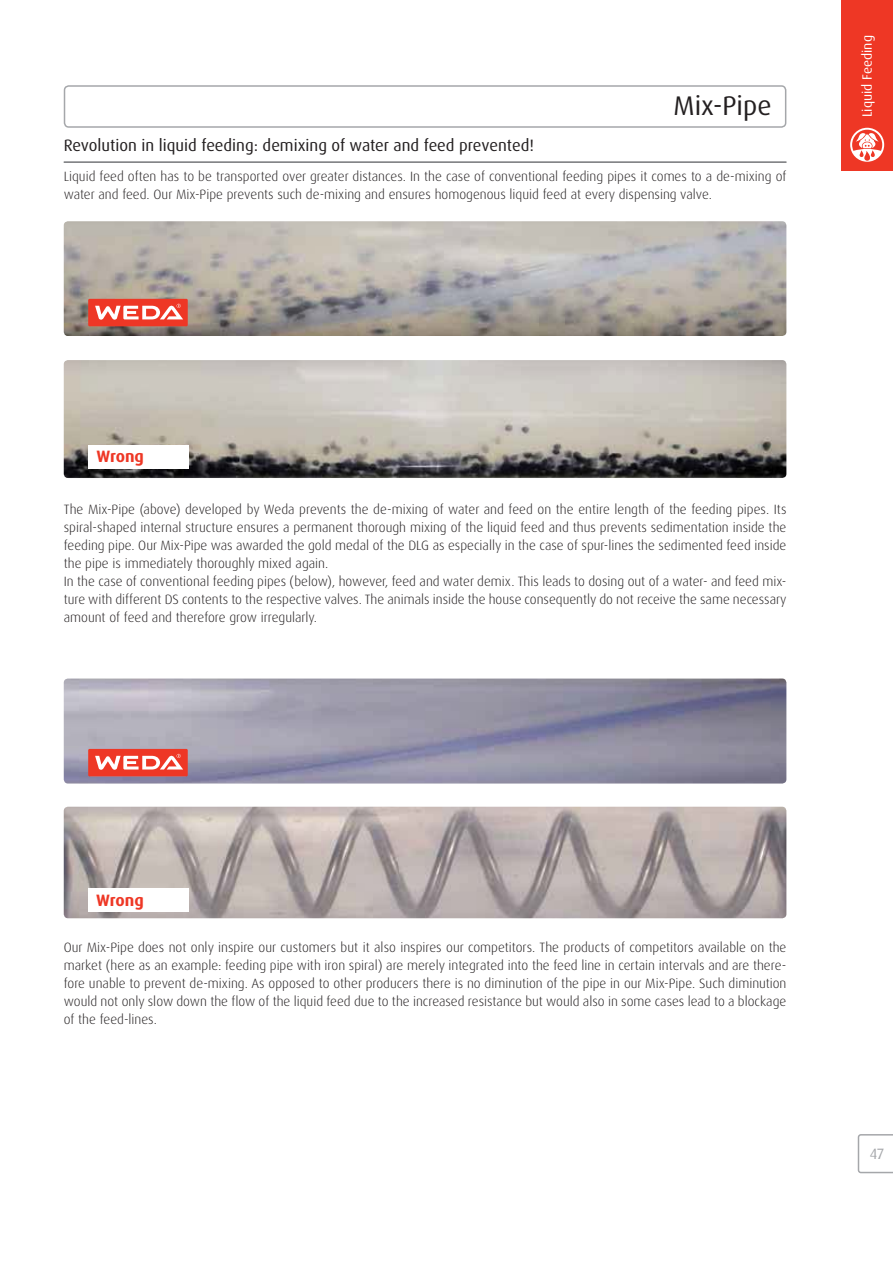
<style>
.page{position:relative;width:893px;height:1263px;background:#fff}
.page>*{position:absolute;margin:0;border:0;box-sizing:border-box;transform-origin:0 0}
.t1{font:27px "Dax OT";color:#231f20}
.t2{font:16.5px "Dax OT";color:#231f20}
.t3{font:700 16.5px "Dax OT";letter-spacing:-.005em;color:#ee3725}
.t4{font:15px "Dax OT";color:#a5a7aa}
.t5{font:300 13.5px/18px "Dax OT";color:#231f20}
.t6{font:13.5px "Dax OT";color:#fff}
</style>
<div class="page">
<div style="left:64px;top:85px;width:722px;height:43px;border:2px solid #a5a7aa;border-radius:4px"></div>
<svg style="left:857px;top:1134px;width:36px;height:40px"></svg>
<div style="left:842px;top:0;width:51px;height:170px;background:#ee3725"></div>
<svg style="left:850px;top:128px;width:34px;height:34px"></svg>
<img style="left:64px;top:679px;width:722px;height:105px;border-radius:4px">
<img style="left:64px;top:807px;width:722px;height:111px;border-radius:4px">
<div style="left:88px;top:889px;width:100px;height:23px;background:#fff"></div>
<hr style="left:64px;top:162px;width:722px;height:1px;background:#717376">
<img style="left:64px;top:221px;width:722px;height:115px;border-radius:4px">
<svg style="left:88px;top:299px;width:100px;height:27px"></svg>
<svg style="left:88px;top:749px;width:100px;height:27px"></svg>
<img style="left:64px;top:360px;width:722px;height:118px;border-radius:4px">
<div style="left:88px;top:445px;width:100px;height:24px;background:#fff"></div>
<h1 class="t1" style="left:674px;top:94px;width:99px">Mix-Pipe</h1>
<p class="t2" style="left:64px;top:138px;width:472px">Revolution in liquid feeding: demixing of water and feed prevented!</p>
<p class="t5" style="left:64px;top:169px;width:724px">Liquid feed often has to be transported over greater distances. In the case of conventional feeding pipes it comes to a de-mixing of water and feed. Our Mix-Pipe prevents such de-mixing and ensures homogenous liquid feed at every dispensing valve.</p>
<p class="t6" style="left:861px;top:117px;width:83px;rotate:-90deg">Liquid Feeding</p>
<p class="t3" style="left:96px;top:450px;width:49px">Wrong</p>
<p class="t5" style="left:64px;top:501px;width:724px">The Mix-Pipe (above) developed by Weda prevents the de-mixing of water and feed on the entire length of the feeding pipes. Its spiral-shaped internal structure ensures a permanent thorough mixing of the liquid feed and thus prevents sedimentation inside the feeding pipe. Our Mix-Pipe was awarded the gold medal of the DLG as especially in the case of spur-lines the sedimented feed inside the pipe is immediately thoroughly mixed again.<br>In the case of conventional feeding pipes (below), however, feed and water demix. This leads to dosing out of a water- and feed mix&shy;ture with different DS contents to the respective valves. The animals inside the house consequently do not receive the same necessary amount of feed and therefore grow irregularly.</p>
<p class="t3" style="left:96px;top:893px;width:49px">Wrong</p>
<p class="t5" style="left:64px;top:939px;width:724px;text-align:justify">Our Mix-Pipe does not only inspire our customers but it also inspires our competitors. The products of competitors available on the market (here as an example: feeding pipe with iron spiral) are merely integrated into the feed line in certain intervals and are there&shy;fore unable to prevent de-mixing. As opposed to other producers there is no diminution of the pipe in our Mix-Pipe. Such diminution would not only slow down the flow of the liquid feed due to the increased resistance but would also in some cases lead to a blockage of the feed-lines.</p>
<p class="t4" style="left:870px;top:1147px;width:16px">47</p>
</div>
